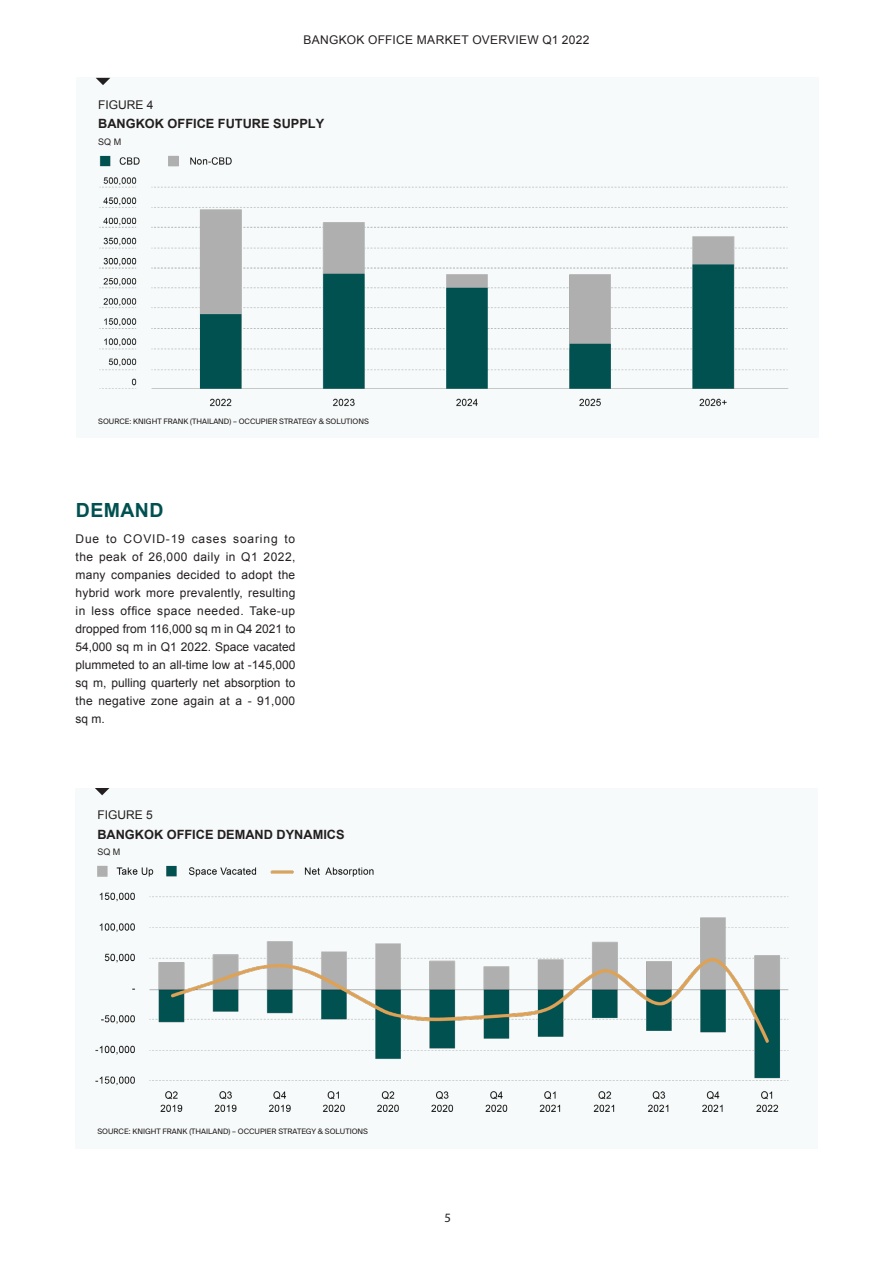
<style>
.page{position:relative;width:893px;height:1263px;background:#fff}
.page>*{position:absolute;margin:0;border:0;box-sizing:border-box;transform-origin:0 0}
.t1{font:700 19.5px "Arial";letter-spacing:.02em;color:#015151}
.t2{font:700 12.75px "Arial";color:#231f20}
.t3{font:12.75px "Myriad Pro";color:#231f20}
.t4{font:12px/18px "Arial";letter-spacing:.025em;color:#231f20;text-align:justify}
.t5{font:9px "Arial";color:#231f20}
.t6{font:7.5px "Suisse Intl";color:#231f20}
</style>
<div class="page">
<div style="left:75px;top:788px;width:742px;height:360px;background:#f7fafa"></div>
<svg style="left:95px;top:788px;width:14px;height:7px"></svg>
<img style="left:95px;top:865px;width:694px;height:247px">
<div style="left:76px;top:78px;width:742px;height:360px;background:#f7fafa"></div>
<svg style="left:96px;top:78px;width:14px;height:7px"></svg>
<img style="left:99px;top:155px;width:690px;height:252px">
<p class="t4" style="left:303px;top:31px;width:288px">BANGKOK OFFICE MARKET OVERVIEW Q1 2022</p>
<p class="t4" style="left:98px;top:96px;width:57px">FIGURE 4</p>
<p class="t2" style="left:98px;top:115px;width:227px">BANGKOK OFFICE FUTURE SUPPLY</p>
<p class="t5" style="left:98px;top:136px;width:25px">SQ M</p>
<p class="t6" style="left:98px;top:417px;width:272px">SOURCE: KNIGHT FRANK (THAILAND) – OCCUPIER STRATEGY &amp; SOLUTIONS</p>
<p class="t1" style="left:76px;top:498px;width:89px">DEMAND</p>
<p class="t4" style="left:76px;top:530px;width:221px">Due to COVID-19 cases soaring to the peak of 26,000 daily in Q1 2022, many companies decided to adopt the hybrid work more prevalently, resulting in less office space needed. Take-up dropped from 116,000 sq m in Q4 2021 to 54,000 sq m in Q1 2022. Space vacated plummeted to an all-time low at -145,000 sq m, pulling quarterly net absorption to the negative zone again at a - 91,000 sq m.</p>
<p class="t4" style="left:97px;top:806px;width:57px">FIGURE 5</p>
<p class="t2" style="left:97px;top:826px;width:249px">BANGKOK OFFICE DEMAND DYNAMICS</p>
<p class="t5" style="left:97px;top:846px;width:25px">SQ M</p>
<p class="t6" style="left:97px;top:1127px;width:272px">SOURCE: KNIGHT FRANK (THAILAND) – OCCUPIER STRATEGY &amp; SOLUTIONS</p>
<p class="t3" style="left:444px;top:1209px;width:8px">5</p>
</div>
